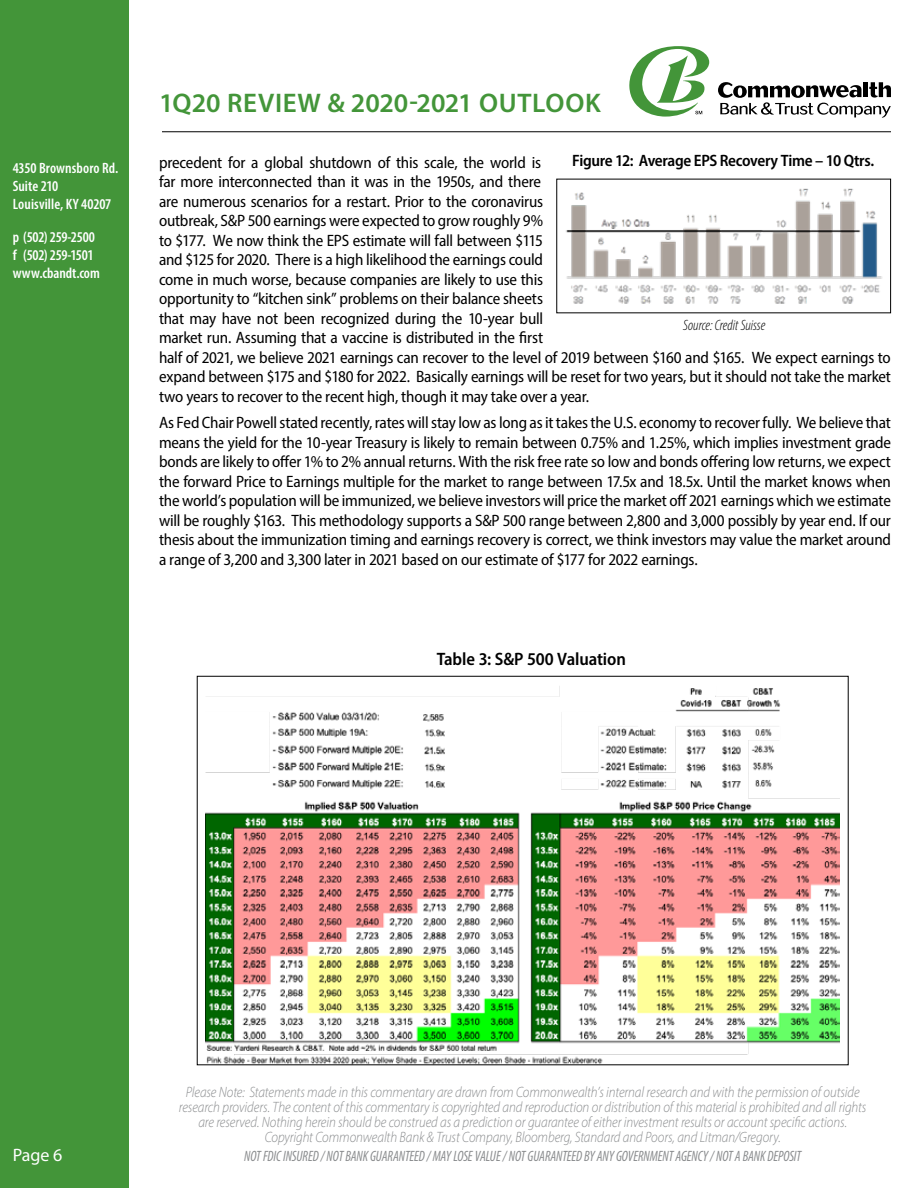
<style>
.page{position:relative;width:918px;height:1188px;background:#fff}
.page>*{position:absolute;margin:0;border:0;box-sizing:border-box;transform-origin:0 0}
.t1{font:600 27px "Myriad Pro";letter-spacing:.02em;color:#439539}
.t2{font:600 semi-condensed 18px "Myriad Pro";letter-spacing:-.005em;color:#000}
.t3{font:18px "Myriad Pro";color:#fff}
.t4{font:semi-condensed 16.5px/19.5px "Myriad Pro";letter-spacing:-.015em;color:#000}
.t5{font:600 semi-condensed 16.5px "Myriad Pro";letter-spacing:-.02em;color:#000}
.t6{font:italic 300 15px/15px "Myriad Pro";letter-spacing:-.005em;color:#8a8c8e;text-align:center;scale:.88 1}
.t7{font:italic condensed 15px "Myriad Pro";letter-spacing:-.01em;color:#8a8c8e;scale:.92 1}
.t8{font:600 condensed 15px/18px "Myriad Pro";color:#fff}
.t9{font:italic 300 condensed 15px "Myriad Pro";letter-spacing:-.005em;color:#000}
</style>
<div class="page">
<div style="left:0;top:0;width:128px;height:1188px;background:#439539"></div>
<svg style="left:629px;top:46px;width:80px;height:71px"></svg>
<svg style="left:718px;top:82px;width:173px;height:36px"></svg>
<hr style="left:162px;top:131px;width:729px;height:1px;background:#000">
<img style="left:566px;top:188px;width:316px;height:116px">
<img style="left:206px;top:686px;width:634px;height:377px">
<p class="t8" style="left:13px;top:159px;width:107px">4350 Brownsboro Rd.<br>Suite 210<br>Louisville, KY 40207</p>
<p class="t8" style="left:13px;top:228px;width:89px">p (502) 259-2500 f (502) 259-1501 www.cbandt.com</p>
<h1 class="t1" style="left:159px;top:86px;width:443px">1Q20 REVIEW &amp; 2020-2021 OUTLOOK</h1>
<p class="t5" style="left:572px;top:151px;width:304px">Figure 12: Average EPS Recovery Time – 10 Qtrs.</p>
<p class="t4" style="left:159px;top:152px;width:734px">precedent for a global shutdown of this scale, the world is<br>far more interconnected than it was in the 1950s, and there<br>are numerous scenarios for a restart. Prior to the coronavirus<br>outbreak, S&amp;P 500 earnings were expected to grow roughly 9%<br>to $177. We now think the EPS estimate will fall between $115<br>and $125 for 2020. There is a high likelihood the earnings could<br>come in much worse, because companies are likely to use this<br>opportunity to “kitchen sink” problems on their balance sheets<br>that may have not been recognized during the 10-year bull<br>market run. Assuming that a vaccine is distributed in the first<br>half of 2021, we believe 2021 earnings can recover to the level of 2019 between $160 and $165. We expect earnings to expand between $175 and $180 for 2022. Basically earnings will be reset for two years, but it should not take the market two years to recover to the recent high, though it may take over a year.</p>
<p class="t4" style="left:159px;top:413px;width:734px;text-align:justify">As Fed Chair Powell stated recently, rates will stay low as long as it takes the U.S. economy to recover fully. We believe that means the yield for the 10-year Treasury is likely to remain between 0.75% and 1.25%, which implies investment grade bonds are likely to offer 1% to 2% annual returns. With the risk free rate so low and bonds offering low returns, we expect the forward Price to Earnings multiple for the market to range between 17.5x and 18.5x. Until the market knows when the world’s population will be immunized, we believe investors will price the market off 2021 earnings which we estimate will be roughly $163. This methodology supports a S&amp;P 500 range between 2,800 and 3,000 possibly by year end. If our thesis about the immunization timing and earnings recovery is correct, we think investors may value the market around a range of 3,200 and 3,300 later in 2021 based on our estimate of $177 for 2022 earnings.</p>
<p class="t9" style="left:683px;top:316px;width:84px">Source: Credit Suisse</p>
<p class="t2" style="left:437px;top:648px;width:191px">Table 3: S&amp;P 500 Valuation</p>
<p class="t6" style="left:179px;top:1084px;width:783px">Please Note: Statements made in this commentary are drawn from Commonwealth’s internal research and with the permission of outside research providers. The content of this commentary is copyrighted and reproduction or distribution of this material is prohibited and all rights are reserved. Nothing herein should be construed as a prediction or guarantee of either investment results or account specific actions.<br>Copyright Commonwealth Bank &amp; Trust Company, Bloomberg, Standard and Poors, and Litman/Gregory.</p>
<p class="t3" style="left:13px;top:1144px;width:51px">Page 6</p>
<p class="t7" style="left:244px;top:1147px;width:607px">NOT FDIC INSURED / NOT BANK GUARANTEED / MAY LOSE VALUE / NOT GUARANTEED BY ANY GOVERNMENT AGENCY / NOT A BANK DEPOSIT</p>
</div>
